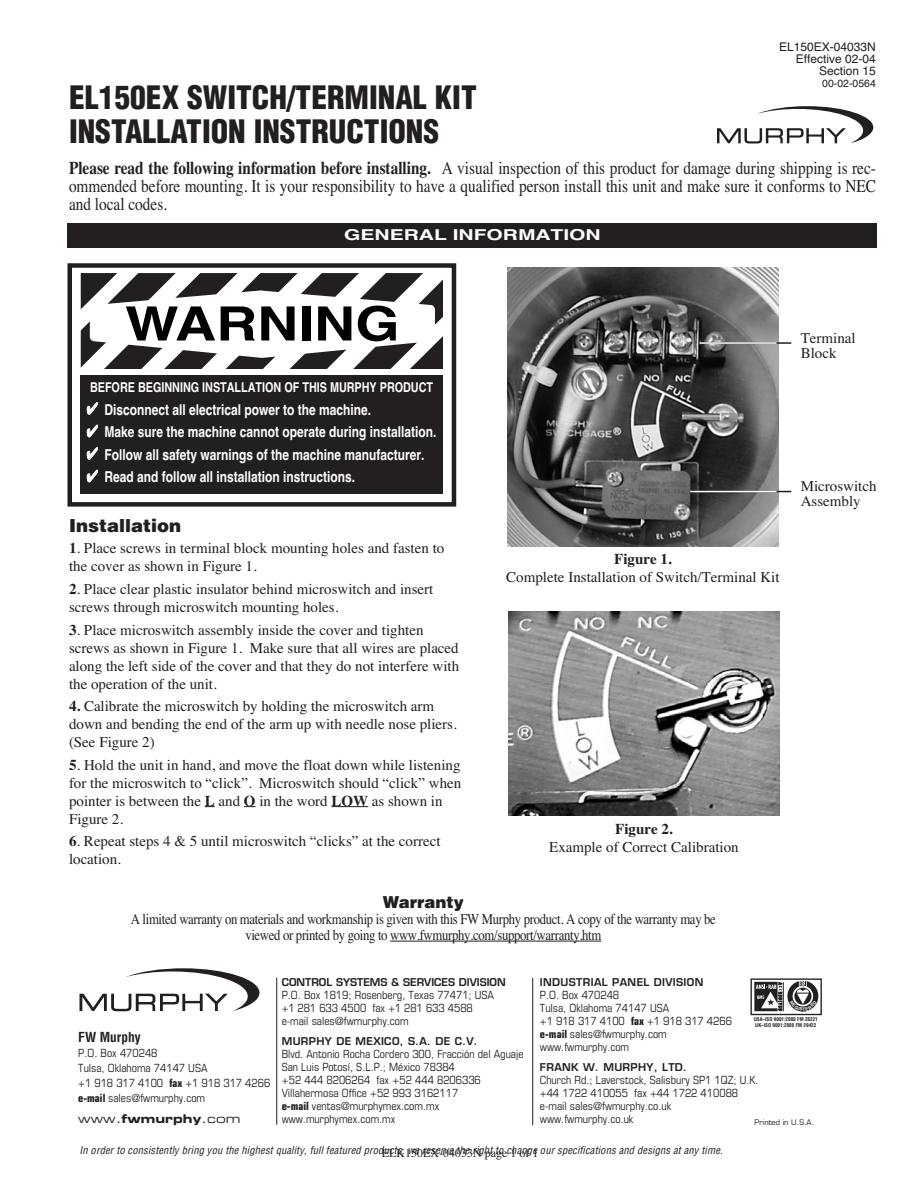
<style>
.page{position:relative;width:918px;height:1188px;background:#fff}
.page>*{position:absolute;margin:0;border:0;box-sizing:border-box;transform-origin:0 0}
.t1{font:700 47.4px "Helvetica";color:#000;scale:1.2 1}
.t2{font:900 condensed 31.5px/33.8px "Helvetica";color:#231f20}
.t3{font:18px/18px "Times";color:#231f20;text-align:justify;scale:.85 1}
.t4{font:900 18px "Helvetica";color:#231f20}
.t5{font:900 16.5px "Helvetica";color:#231f20}
.t6{font:15px/18px "Times";color:#231f20}
.t7{font:700 15px "Helvetica";color:#fff;scale:.8 1}
.t8{font:15px/15.8px "Times";letter-spacing:-.025em;color:#231f20;text-align:center;scale:.85 1}
.t9{font:700 15px "Helvetica";color:#fff;scale:1.4 1}
.t10{font:700 15px "Times";color:#231f20}
.t11{font:700 13.5px "Helvetica";color:#fff;scale:.8 1}
.t12{font:700 condensed 13.5px "Helvetica";color:#231f20}
.t13{font:12px/12px "Helvetica";color:#231f20;text-align:right}
.t14{font:12px "Times";color:#231f20}
.t15{font:12px "Eurostile Extended Two";color:#231f20}
.t16{font:condensed 11.25px/13.2px "Eurostile";color:#231f20}
.t17{font:italic condensed 10.5px "Helvetica";color:#231f20}
.t18{font:600 10.5px "Eurostile";letter-spacing:.035em;color:#231f20}
.t19{font:600 10.5px "Eurostile";color:#231f20}
.t20{font:10.5px "Helvetica";color:#231f20}
.t21{font:7.5px "Eurostile";color:#231f20}
.t22{font:700 condensed 5.1px/5.1px "Helvetica";color:#231f20}
.s1{font-weight:700}
.s2{font-family:"Helvetica";font-weight:700}
.s3{font-family:"Eurostile Bold Extended Two"}
</style>
<div class="page">
<svg style="left:244px;top:806px;width:12px;height:1px"></svg>
<hr style="left:331px;top:806px;width:37px;height:1px;background:#231f20">
<div style="left:68px;top:224px;width:810px;height:24px;background:#231f20"></div>
<svg style="left:717px;top:106px;width:156px;height:37px"></svg>
<div style="left:68px;top:263px;width:388px;height:244px;border:4px solid #231f20"></div>
<svg style="left:80px;top:273px;width:362px;height:96px"></svg>
<div style="left:81px;top:375px;width:362px;height:119px;background:#231f20"></div>
<svg style="left:80px;top:968px;width:180px;height:43px"></svg>
<div style="left:751px;top:978px;width:71px;height:37px;border:1px solid #231f20"></div>
<hr style="left:276px;top:978px;width:1px;height:147px;background:#231f20">
<hr style="left:532px;top:978px;width:1px;height:147px;background:#231f20">
<hr style="left:390px;top:941px;width:211px;height:1px;background:#231f20">
<img style="left:509px;top:611px;width:271px;height:205px">
<img style="left:508px;top:268px;width:270px;height:279px">
<hr style="left:700px;top:342px;width:91px;height:2px;background:#231f20">
<hr style="left:700px;top:342px;width:77px;height:2px;background:#fff">
<hr style="left:700px;top:491px;width:91px;height:1px;background:#231f20">
<hr style="left:690px;top:491px;width:87px;height:1px;background:#fff">
<svg style="left:754px;top:981px;width:64px;height:31px"></svg>
<h2 class="t2" style="left:69px;top:83px;width:409px">EL150EX SWITCH/TERMINAL KIT<br>INSTALLATION INSTRUCTIONS</h2>
<p class="t13" style="left:779px;top:42px;width:98px">EL150EX-04033N<br>Effective 02-04<br>Section 15</p>
<p class="t20" style="left:822px;top:79px;width:55px">00-02-0564</p>
<p class="t3" style="left:69px;top:161px;width:951px"><span class="s1">Please read the following information before installing</span><span class="s2">.</span> A visual inspection of this product for damage during shipping is rec&shy;ommended before mounting. It is your responsibility to have a qualified person install this unit and make sure it conforms to NEC and local codes.</p>
<p class="t9" style="left:344px;top:229px;width:185px">GENERAL INFORMATION</p>
<h1 class="t1" style="left:125px;top:306px;width:230px">WARNING</h1>
<p class="t11" style="left:90px;top:382px;width:430px">BEFORE BEGINNING INSTALLATION OF THIS MURPHY PRODUCT</p>
<p class="t7" style="left:87px;top:404px;width:357px">✔ Disconnect all electrical power to the machine.</p>
<p class="t7" style="left:87px;top:426px;width:439px">✔ Make sure the machine cannot operate during installation.</p>
<p class="t7" style="left:87px;top:449px;width:424px">✔ Follow all safety warnings of the machine manufacturer.</p>
<p class="t7" style="left:87px;top:471px;width:337px">✔ Read and follow all installation instructions.</p>
<p class="t4" style="left:69px;top:519px;width:113px">Installation</p>
<p class="t6" style="left:69px;top:541px;width:377px"><span class="s1">1</span>. Place screws in terminal block mounting holes and fasten to the cover as shown in Figure 1.</p>
<p class="t6" style="left:69px;top:581px;width:366px"><span class="s1">2</span>. Place clear plastic insulator behind microswitch and insert screws through microswitch mounting holes.</p>
<p class="t6" style="left:69px;top:622px;width:392px"><span class="s1">3</span>. Place microswitch assembly inside the cover and tighten screws as shown in Figure 1. Make sure that all wires are placed along the left side of the cover and that they do not interfere with the operation of the unit.</p>
<p class="t6" style="left:69px;top:698px;width:389px"><span class="s1">4.</span> Calibrate the microswitch by holding the microswitch arm down and bending the end of the arm up with needle nose pliers. (See Figure 2)</p>
<p class="t6" style="left:69px;top:757px;width:394px"><span class="s1">5</span>. Hold the unit in hand, and move the float down while listening for the microswitch to “click”. Microswitch should “click” when pointer is between the <span class="s1">L</span> and <span class="s1">O</span> in the word <span class="s1">LOW</span> as shown in Figure 2.</p>
<p class="t6" style="left:69px;top:834px;width:373px"><span class="s1">6</span>. Repeat steps 4 &amp; 5 until microswitch “clicks” at the correct location.</p>
<p class="t10" style="left:614px;top:553px;width:59px">Figure 1.</p>
<p class="t6" style="left:506px;top:569px;width:275px">Complete Installation of Switch/Terminal Kit</p>
<p class="t10" style="left:615px;top:823px;width:59px">Figure 2.</p>
<p class="t6" style="left:549px;top:839px;width:191px">Example of Correct Calibration</p>
<p class="t5" style="left:383px;top:897px;width:82px">Warranty</p>
<p class="t8" style="left:131px;top:913px;width:690px">A limited warranty on materials and workmanship is given with this FW Murphy product. A copy of the warranty may be viewed or printed by going to www.fwmurphy.com/support/warranty.htm</p>
<p class="t6" style="left:801px;top:331px;width:56px;line-height:15px">Terminal<br>Block</p>
<p class="t6" style="left:801px;top:480px;width:77px;line-height:15px">Microswitch<br>Assembly</p>
<p class="t18" style="left:540px;top:978px;width:165px">INDUSTRIAL PANEL DIVISION</p>
<p class="t16" style="left:540px;top:989px;width:194px">P.O. Box 470248<br>Tulsa, Oklahoma 74147 USA<br>+1 918 317 4100 <span class="s1">fax</span> +1 918 317 4266 <span class="s1">e-mail</span> sales@fwmurphy.com www.fwmurphy.com</p>
<p class="t18" style="left:540px;top:1063px;width:148px">FRANK W. MURPHY, LTD.</p>
<p class="t16" style="left:540px;top:1074px;width:220px">Church Rd.; Laverstock, Salisbury SP1 1QZ; U.K. +44 1722 410055 fax +44 1722 410088 e-mail sales@fwmurphy.co.uk www.fwmurphy.co.uk</p>
<p class="t17" style="left:79px;top:1146px;width:647px">In order to consistently bring you the highest quality, full featured products, we reserve the right to change our specifications and designs at any time.</p>
<p class="t19" style="left:282px;top:978px;width:226px">CONTROL SYSTEMS &amp; SERVICES DIVISION</p>
<p class="t16" style="left:282px;top:989px;width:214px">P.O. Box 1819; Rosenberg, Texas 77471; USA +1 281 633 4500 fax +1 281 633 4588 e-mail sales@fwmurphy.com</p>
<p class="t18" style="left:282px;top:1037px;width:197px">MURPHY DE MEXICO, S.A. DE C.V.</p>
<p class="t16" style="left:282px;top:1048px;width:243px">Blvd. Antonio Rocha Cordero 300, Fracción del Aguaje San Luis Potosí, S.L.P.; México 78384<br>+52 444 8206264 fax +52 444 8206336<br>Villahermosa Office +52 993 3162117<br><span class="s1">e-mail</span> ventas@murphymex.com.mx www.murphymex.com.mx</p>
<p class="t22" style="left:754px;top:1017px;width:66px">USA–ISO 9001:2000 FM 28221<br>UK–ISO 9001:2000 FM 29422</p>
<p class="t12" style="left:78px;top:1032px;width:64px">FW Murphy</p>
<p class="t16" style="left:78px;top:1047px;width:194px;line-height:15px">P.O. Box 470248<br>Tulsa, Oklahoma 74147 USA<br>+1 918 317 4100 <span class="s1">fax</span> +1 918 317 4266 <span class="s1">e-mail</span> sales@fwmurphy.com</p>
<p class="t15" style="left:78px;top:1115px;width:164px">www.<span class="s3">fwmurphy</span>.com</p>
<p class="t21" style="left:755px;top:1119px;width:61px">Printed in U.S.A.</p>
<p class="t14" style="left:382px;top:1149px;width:158px">ELK150EX-04033N page 1 of 1</p>
</div>
